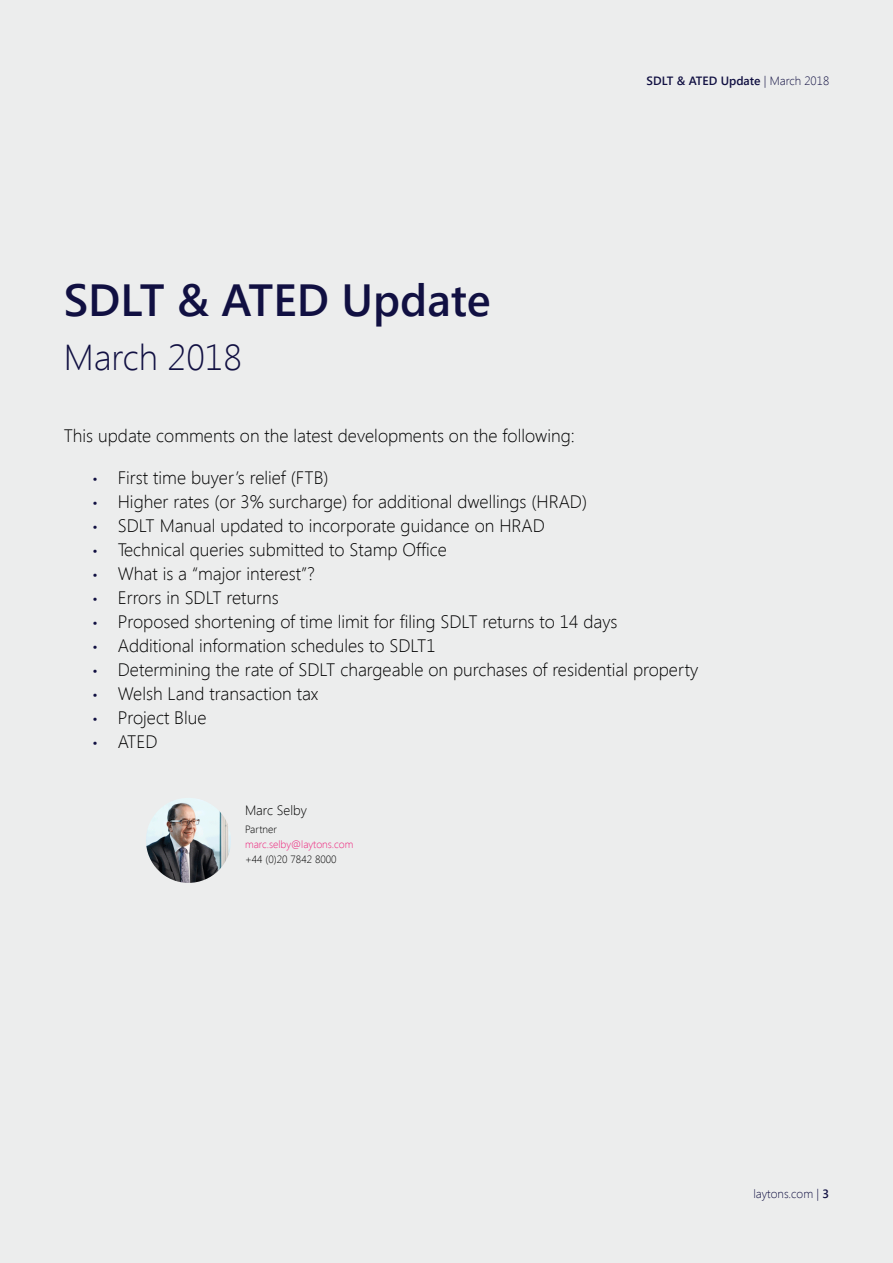
<style>
.page{position:relative;width:893px;height:1263px;background:#eceded}
.page>*{position:absolute;margin:0;border:0;box-sizing:border-box;transform-origin:0 0}
.t1{font:600 45px "Segoe UI";color:#111042}
.t2{font:300 36px "Segoe UI";color:#111042}
.t3{font:300 18px "Segoe UI";color:#000}
.t4{font:300 13.5px "Segoe UI";color:#000}
.t5{font:600 12px "Segoe UI";color:#111042}
.t6{font:300 12px "Segoe UI";color:#111042}
.t7{font:300 10.5px "Segoe UI";color:#000}
.t8{font:300 10.5px "Segoe UI";color:#ed207a}
.s1{font-weight:300}
.s2{font-size:13.5px;color:#111042}
.s3{font-weight:600}
</style>
<div class="page">
<img style="left:146px;top:798px;width:85px;height:85px;border-radius:43px">
<h1 class="t1" style="left:64px;top:264px;width:428px">SDLT &amp; ATED Update</h1>
<h2 class="t2" style="left:64px;top:332px;width:180px">March 2018</h2>
<p class="t5" style="left:647px;top:71px;width:184px">SDLT &amp; ATED Update <span class="s1">| March 2018</span></p>
<p class="t3" style="left:64px;top:423px;width:512px">This update comments on the latest developments on the following:</p>
<p class="t3" style="left:92px;top:465px;width:238px"><span class="s2">•</span> First time buyer’s relief (FTB)</p>
<p class="t3" style="left:92px;top:489px;width:496px"><span class="s2">•</span> Higher rates (or 3% surcharge) for additional dwellings (HRAD)</p>
<p class="t3" style="left:92px;top:513px;width:454px"><span class="s2">•</span> SDLT Manual updated to incorporate guidance on HRAD</p>
<p class="t3" style="left:92px;top:537px;width:356px"><span class="s2">•</span> Technical queries submitted to Stamp Office</p>
<p class="t3" style="left:92px;top:561px;width:224px"><span class="s2">•</span> What is a “major interest”?</p>
<p class="t3" style="left:92px;top:585px;width:188px"><span class="s2">•</span> Errors in SDLT returns</p>
<p class="t3" style="left:92px;top:609px;width:526px"><span class="s2">•</span> Proposed shortening of time limit for filing SDLT returns to 14 days</p>
<p class="t3" style="left:92px;top:633px;width:345px"><span class="s2">•</span> Additional information schedules to SDLT1</p>
<p class="t3" style="left:92px;top:657px;width:607px"><span class="s2">•</span> Determining the rate of SDLT chargeable on purchases of residential property</p>
<p class="t3" style="left:92px;top:681px;width:228px"><span class="s2">•</span> Welsh Land transaction tax</p>
<p class="t3" style="left:92px;top:705px;width:116px"><span class="s2">•</span> Project Blue</p>
<p class="t3" style="left:92px;top:729px;width:66px"><span class="s2">•</span> ATED</p>
<p class="t4" style="left:245px;top:800px;width:63px">Marc Selby</p>
<p class="t7" style="left:245px;top:821px;width:33px">Partner</p>
<p class="t8" style="left:245px;top:837px;width:110px">marc.selby@laytons.com</p>
<p class="t7" style="left:245px;top:852px;width:93px">+44 (0)20 7842 8000</p>
<p class="t6" style="left:753px;top:1185px;width:77px">laytons.com | <span class="s3">3</span></p>
</div>
